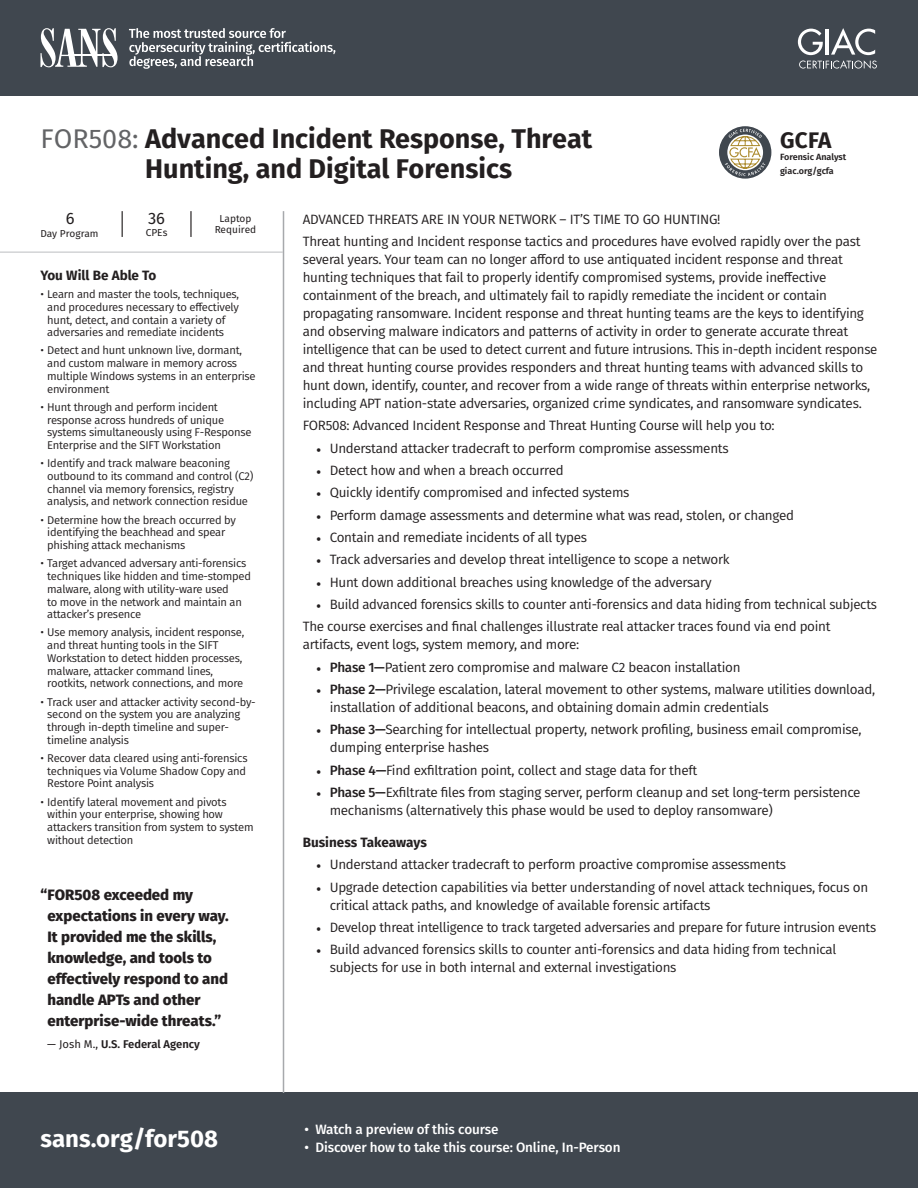
<style>
.page{position:relative;width:918px;height:1188px;background:#fff}
.page>*{position:absolute;margin:0;border:0;box-sizing:border-box;transform-origin:0 0}
.t1{font:700 27px/30px "Fira Sans";color:#231f20}
.t2{font:700 24px "Fira Sans";color:#fff}
.t3{font:700 22.5px "Fira Sans";color:#231f20}
.t4{font:16.5px "Fira Sans";color:#231f20}
.t5{font:800 15px/21px "Fira Sans";color:#231f20}
.t6{font:13.5px/18px "Fira Sans";letter-spacing:-.02em;color:#231f20}
.t7{font:500 13.5px "Fira Sans";letter-spacing:-.01em;color:#fff}
.t8{font:700 13.5px "Fira Sans";color:#231f20}
.t9{font:11.25px/12.8px "Fira Sans";letter-spacing:-.02em;color:#231f20}
.t10{font:600 11.25px "Fira Sans";color:#231f20}
.t11{font:10.05px/10.8px "Fira Sans";color:#231f20;text-align:center}
.t12{font:600 9px/13.5px "Fira Sans";color:#231f20}
.s1{font-weight:400;color:#636466}
.s2{font-family:"Minion Pro"}
.s3{font-family:"Minion Pro";font-weight:500}
.s4{font-weight:500}
.s5{font-weight:400}
</style>
<div class="page">
<svg style="left:122px;top:211px;width:1px;height:26px"></svg>
<hr style="left:190px;top:211px;width:2px;height:26px;background:#231f20">
<hr style="left:0;top:252px;width:283px;height:1px;background:#bcbec0">
<svg style="left:719px;top:126px;width:52px;height:53px"></svg>
<div style="left:0;top:1093px;width:918px;height:95px;background:#40474f"></div>
<div style="left:0;top:0;width:918px;height:95px;background:#40474f"></div>
<hr style="left:283px;top:211px;width:1px;height:882px;background:#a7a9ac">
<svg style="left:40px;top:28px;width:78px;height:39px"></svg>
<hr style="left:69px;top:55px;width:47px;height:1px;background:#fff">
<svg style="left:129px;top:28px;width:206px;height:41px"></svg>
<svg style="left:798px;top:28px;width:79px;height:41px"></svg>
<h1 class="t1" style="left:145px;top:124px;width:449px;text-indent:-105px"><span class="s1">FOR508:</span> Advanced Incident Response, Threat<br>Hunting, and Digital Forensics</h1>
<p class="t6" style="left:303px;top:208px;width:559px;line-height:22.4px">ADVANCED THREATS ARE IN YOUR NETWORK – IT’S TIME TO GO HUNTING!<br>Threat hunting and Incident response tactics and procedures have evolved rapidly over the past</p>
<p class="t6" style="left:303px;top:250px;width:576px">several years. Your team can no longer afford to use antiquated incident response and threat hunting techniques that fail to properly identify compromised systems, provide ineffective containment of the breach, and ultimately fail to rapidly remediate the incident or contain propagating ransomware. Incident response and threat hunting teams are the keys to identifying and observing malware indicators and patterns of activity in order to generate accurate threat intelligence that can be used to detect current and future intrusions. This in-depth incident response and threat hunting course provides responders and threat hunting teams with advanced skills to hunt down, identify, counter, and recover from a wide range of threats within enterprise networks, including APT nation-state adversaries, organized crime syndicates, and ransomware syndicates.</p>
<p class="t6" style="left:303px;top:416px;width:474px">FOR508: Advanced Incident Response and Threat Hunting Course will help you to:</p>
<p class="t6" style="left:316px;top:439px;width:414px"><span class="s2">•</span> Understand attacker tradecraft to perform compromise assessments</p>
<p class="t6" style="left:316px;top:461px;width:249px"><span class="s2">•</span> Detect how and when a breach occurred</p>
<p class="t6" style="left:316px;top:483px;width:315px"><span class="s2">•</span> Quickly identify compromised and infected systems</p>
<p class="t6" style="left:316px;top:506px;width:480px"><span class="s2">•</span> Perform damage assessments and determine what was read, stolen, or changed</p>
<p class="t6" style="left:316px;top:528px;width:272px"><span class="s2">•</span> Contain and remediate incidents of all types</p>
<p class="t6" style="left:316px;top:550px;width:415px"><span class="s2">•</span> Track adversaries and develop threat intelligence to scope a network</p>
<p class="t6" style="left:316px;top:573px;width:397px"><span class="s2">•</span> Hunt down additional breaches using knowledge of the adversary</p>
<p class="t6" style="left:303px;top:593px;width:576px;line-height:22.4px;text-indent:14px"><span class="s2">•</span> Build advanced forensics skills to counter anti-forensics and data hiding from technical subjects<br>The course exercises and final challenges illustrate real attacker traces found via end point</p>
<p class="t6" style="left:303px;top:635px;width:278px">artifacts, event logs, system memory, and more:</p>
<p class="t6" style="left:316px;top:658px;width:426px"><span class="s3">•</span> <span class="s4">Phase 1—</span>Patient zero compromise and malware C2 beacon installation</p>
<p class="t6" style="left:330px;top:680px;width:547px;text-indent:-14px"><span class="s3">•</span> <span class="s4">Phase 2—</span>Privilege escalation, lateral movement to other systems, malware utilities download, installation of additional beacons, and obtaining domain admin credentials</p>
<p class="t6" style="left:330px;top:720px;width:533px;text-indent:-14px"><span class="s3">•</span> <span class="s4">Phase 3—</span>Searching for intellectual property, network profiling, business email compromise, dumping enterprise hashes</p>
<p class="t6" style="left:316px;top:761px;width:383px"><span class="s3">•</span> <span class="s4">Phase 4—</span>Find exfiltration point, collect and stage data for theft</p>
<p class="t6" style="left:330px;top:783px;width:532px;text-indent:-14px"><span class="s3">•</span> <span class="s4">Phase 5—</span>Exfiltrate files from staging server, perform cleanup and set long-term persistence mechanisms (alternatively this phase would be used to deploy ransomware)</p>
<p class="t8" style="left:303px;top:833px;width:126px">Business Takeaways</p>
<p class="t6" style="left:316px;top:855px;width:472px"><span class="s2">•</span> Understand attacker tradecraft to perform proactive compromise assessments</p>
<p class="t6" style="left:330px;top:878px;width:540px;text-indent:-14px"><span class="s2">•</span> Upgrade detection capabilities via better understanding of novel attack techniques, focus on critical attack paths, and knowledge of available forensic artifacts</p>
<p class="t6" style="left:316px;top:918px;width:561px"><span class="s2">•</span> Develop threat intelligence to track targeted adversaries and prepare for future intrusion events</p>
<p class="t6" style="left:330px;top:940px;width:508px;text-indent:-14px"><span class="s2">•</span> Build advanced forensics skills to counter anti-forensics and data hiding from technical subjects for use in both internal and external investigations</p>
<h3 class="t3" style="left:780px;top:124px;width:53px">GCFA</h3>
<p class="t12" style="left:780px;top:150px;width:68px">Forensic Analyst giac.org/gcfa</p>
<p class="t4" style="left:66px;top:206px;width:10px">6</p>
<p class="t11" style="left:40px;top:228px;width:60px">Day Program</p>
<p class="t4" style="left:148px;top:207px;width:19px">36</p>
<p class="t11" style="left:146px;top:227px;width:23px">CPEs</p>
<p class="t11" style="left:215px;top:213px;width:43px">Laptop<br>Required</p>
<p class="t8" style="left:41px;top:266px;width:117px">You Will Be Able To</p>
<p class="t9" style="left:47px;top:288px;width:194px;text-indent:-7px">• Learn and master the tools, techniques, and procedures necessary to effectively hunt, detect, and contain a variety of adversaries and remediate incidents</p>
<p class="t9" style="left:47px;top:344px;width:210px;text-indent:-7px">• Detect and hunt unknown live, dormant, and custom malware in memory across multiple Windows systems in an enterprise environment</p>
<p class="t9" style="left:47px;top:400px;width:206px;text-indent:-7px">• Hunt through and perform incident response across hundreds of unique systems simultaneously using F-Response Enterprise and the SIFT Workstation</p>
<p class="t9" style="left:47px;top:457px;width:208px;text-indent:-7px">• Identify and track malware beaconing outbound to its command and control (C2) channel via memory forensics, registry analysis, and network connection residue</p>
<p class="t9" style="left:47px;top:513px;width:190px;text-indent:-7px">• Determine how the breach occurred by identifying the beachhead and spear phishing attack mechanisms</p>
<p class="t9" style="left:47px;top:557px;width:205px;text-indent:-7px">• Target advanced adversary anti-forensics techniques like hidden and time-stomped malware, along with utility-ware used<br>to move in the network and maintain an attacker’s presence</p>
<p class="t9" style="left:47px;top:626px;width:199px;text-indent:-7px">• Use memory analysis, incident response, and threat hunting tools in the SIFT Workstation to detect hidden processes, malware, attacker command lines, rootkits, network connections, and more</p>
<p class="t9" style="left:47px;top:695px;width:210px;text-indent:-7px">• Track user and attacker activity second-by&shy;second on the system you are analyzing through in-depth timeline and super&shy;timeline analysis</p>
<p class="t9" style="left:47px;top:751px;width:202px;text-indent:-7px">• Recover data cleared using anti-forensics techniques via Volume Shadow Copy and<br>Restore Point analysis</p>
<p class="t9" style="left:47px;top:795px;width:208px;text-indent:-7px">• Identify lateral movement and pivots within your enterprise, showing how attackers transition from system to system without detection</p>
<p class="t5" style="left:47px;top:884px;width:183px;text-indent:-7px">“FOR508 exceeded my expectations in every way.<br>It provided me the skills, knowledge, and tools to effectively respond to and handle APTs and other enterprise-wide threats.”</p>
<p class="t10" style="left:47px;top:1035px;width:154px"><span class="s5">— Josh M.,</span> U.S. Federal Agency</p>
<h2 class="t2" style="left:40px;top:1122px;width:179px">sans.org/for508</h2>
<p class="t7" style="left:305px;top:1120px;width:195px">• Watch a preview of this course</p>
<p class="t7" style="left:305px;top:1138px;width:318px">• Discover how to take this course: Online, In-Person</p>
</div>
